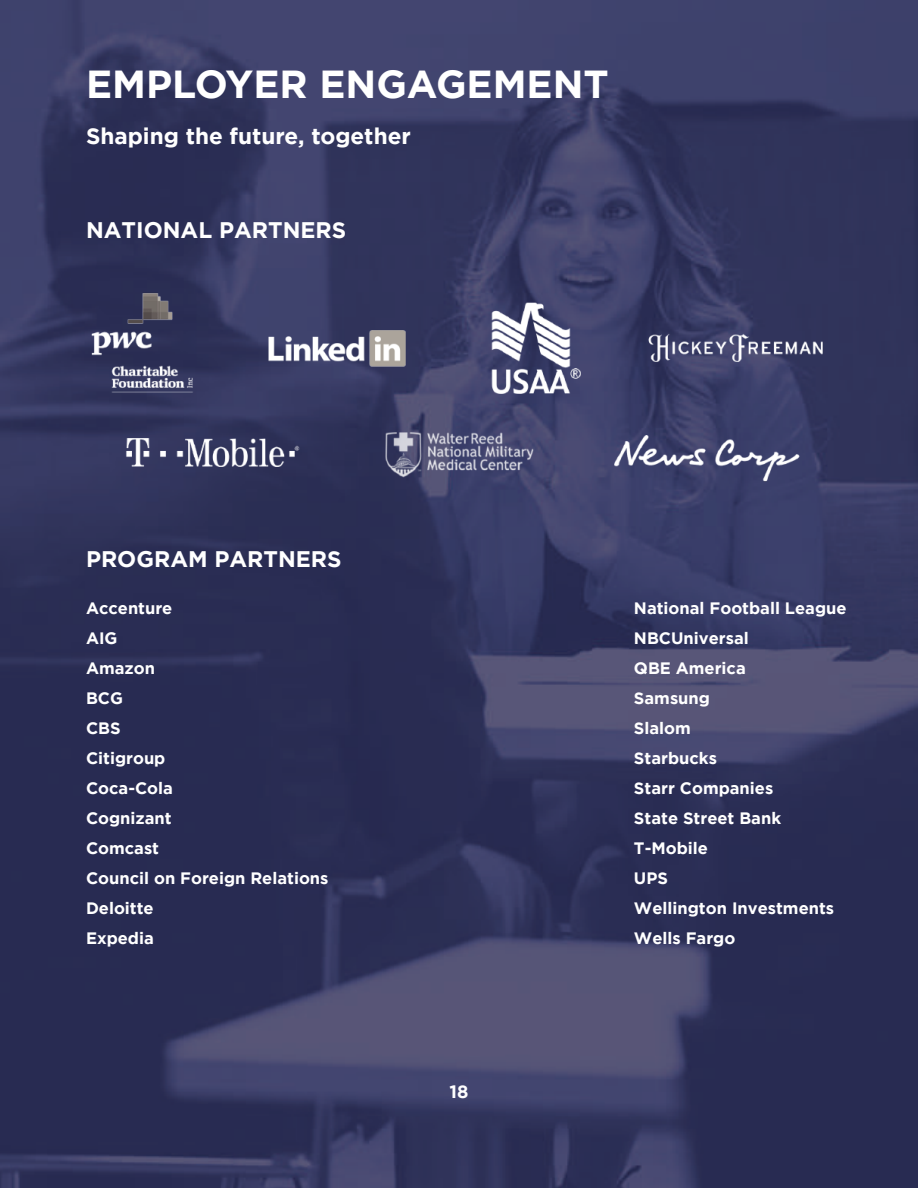
<style>
.page{position:relative;width:918px;height:1188px;background:#fff}
.page>*{position:absolute;margin:0;border:0;box-sizing:border-box;transform-origin:0 0}
.t1{font:700 39px "Gotham";color:#fff}
.t2{font:700 22.5px "Gotham";color:#fff}
.t3{font:700 18px "Gotham";color:#fff}
.t4{font:700 16.5px/30px "Gotham";color:#fff}
</style>
<div class="page">
<img style="left:0;top:0;width:918px;height:1188px">
<img style="left:83px;top:290px;width:752px;height:195px">
<h1 class="t1" style="left:86px;top:61px;width:524px">EMPLOYER ENGAGEMENT</h1>
<h2 class="t2" style="left:86px;top:123px;width:326px">Shaping the future, together</h2>
<h2 class="t2" style="left:86px;top:217px;width:262px">NATIONAL PARTNERS</h2>
<h2 class="t2" style="left:86px;top:546px;width:257px">PROGRAM PARTNERS</h2>
<p class="t4" style="left:86px;top:593px;width:244px">Accenture<br>AIG<br>Amazon<br>BCG<br>CBS<br>Citigroup<br>Coca-Cola<br>Cognizant<br>Comcast<br>Council on Foreign Relations<br>Deloitte<br>Expedia</p>
<p class="t3" style="left:450px;top:1082px;width:20px">18</p>
<p class="t4" style="left:634px;top:593px;width:214px">National Football League<br>NBCUniversal<br>QBE America<br>Samsung<br>Slalom<br>Starbucks<br>Starr Companies<br>State Street Bank<br>T-Mobile<br>UPS<br>Wellington Investments<br>Wells Fargo</p>
</div>
